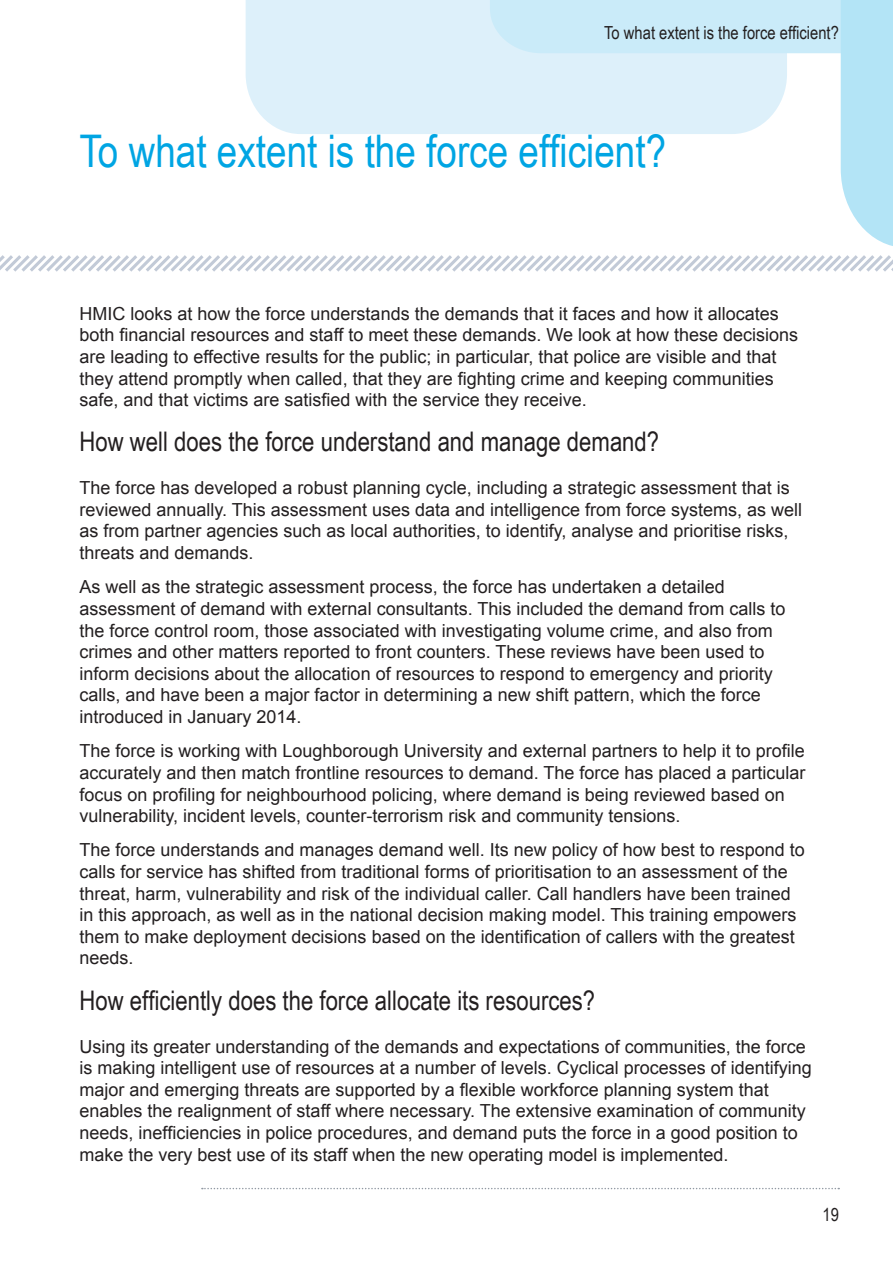
<style>
.page{position:relative;width:893px;height:1263px;background:#fff}
.page>*{position:absolute;margin:0;border:0;box-sizing:border-box;transform-origin:0 0}
.Heading_1{font:45px "Arial Narrow";color:#00a5e3}
.Heading_2{font:27px "Arial Narrow";color:#231f20}
.Paragraph{font:18px/21.6px "Arial";color:#231f20}
.t1{font:18px "Arial Narrow";color:#231f20}
</style>
<div class="page">
<svg style="left:0;top:0;width:893px;height:272px"></svg>
<svg style="left:202px;top:1188px;width:637px;height:1px"></svg>
<p class="t1" style="left:604px;top:19px;width:236px">To what extent is the force efficient?</p>
<p class="Heading_1" style="left:80px;top:118px;width:588px">To what extent is the force efficient?</p>
<p class="Paragraph" style="left:80px;top:303px;width:720px">HMIC looks at how the force understands the demands that it faces and how it allocates both financial resources and staff to meet these demands. We look at how these decisions are leading to effective results for the public; in particular, that police are visible and that they attend promptly when called, that they are fighting crime and keeping communities safe, and that victims are satisfied with the service they receive.</p>
<p class="Heading_2" style="left:80px;top:422px;width:581px">How well does the force understand and manage demand?</p>
<p class="Paragraph" style="left:80px;top:477px;width:724px">The force has developed a robust planning cycle, including a strategic assessment that is reviewed annually. This assessment uses data and intelligence from force systems, as well as from partner agencies such as local authorities, to identify, analyse and prioritise risks, threats and demands.</p>
<p class="Paragraph" style="left:80px;top:576px;width:707px">As well as the strategic assessment process, the force has undertaken a detailed assessment of demand with external consultants. This included the demand from calls to the force control room, those associated with investigating volume crime, and also from crimes and other matters reported to front counters. These reviews have been used to inform decisions about the allocation of resources to respond to emergency and priority calls, and have been a major factor in determining a new shift pattern, which the force introduced in January 2014.</p>
<p class="Paragraph" style="left:80px;top:740px;width:728px">The force is working with Loughborough University and external partners to help it to profile accurately and then match frontline resources to demand. The force has placed a particular focus on profiling for neighbourhood policing, where demand is being reviewed based on vulnerability, incident levels, counter-terrorism risk and community tensions.</p>
<p class="Paragraph" style="left:80px;top:839px;width:727px">The force understands and manages demand well. Its new policy of how best to respond to calls for service has shifted from traditional forms of prioritisation to an assessment of the threat, harm, vulnerability and risk of the individual caller. Call handlers have been trained in this approach, as well as in the national decision making model. This training empowers them to make deployment decisions based on the identification of callers with the greatest needs.</p>
<p class="Heading_2" style="left:80px;top:980px;width:517px">How efficiently does the force allocate its resources?</p>
<p class="Paragraph" style="left:80px;top:1035px;width:734px">Using its greater understanding of the demands and expectations of communities, the force is making intelligent use of resources at a number of levels. Cyclical processes of identifying major and emerging threats are supported by a flexible workforce planning system that enables the realignment of staff where necessary. The extensive examination of community needs, inefficiencies in police procedures, and demand puts the force in a good position to make the very best use of its staff when the new operating model is implemented.</p>
<p class="t1" style="left:822px;top:1202px;width:18px">19</p>
</div>
